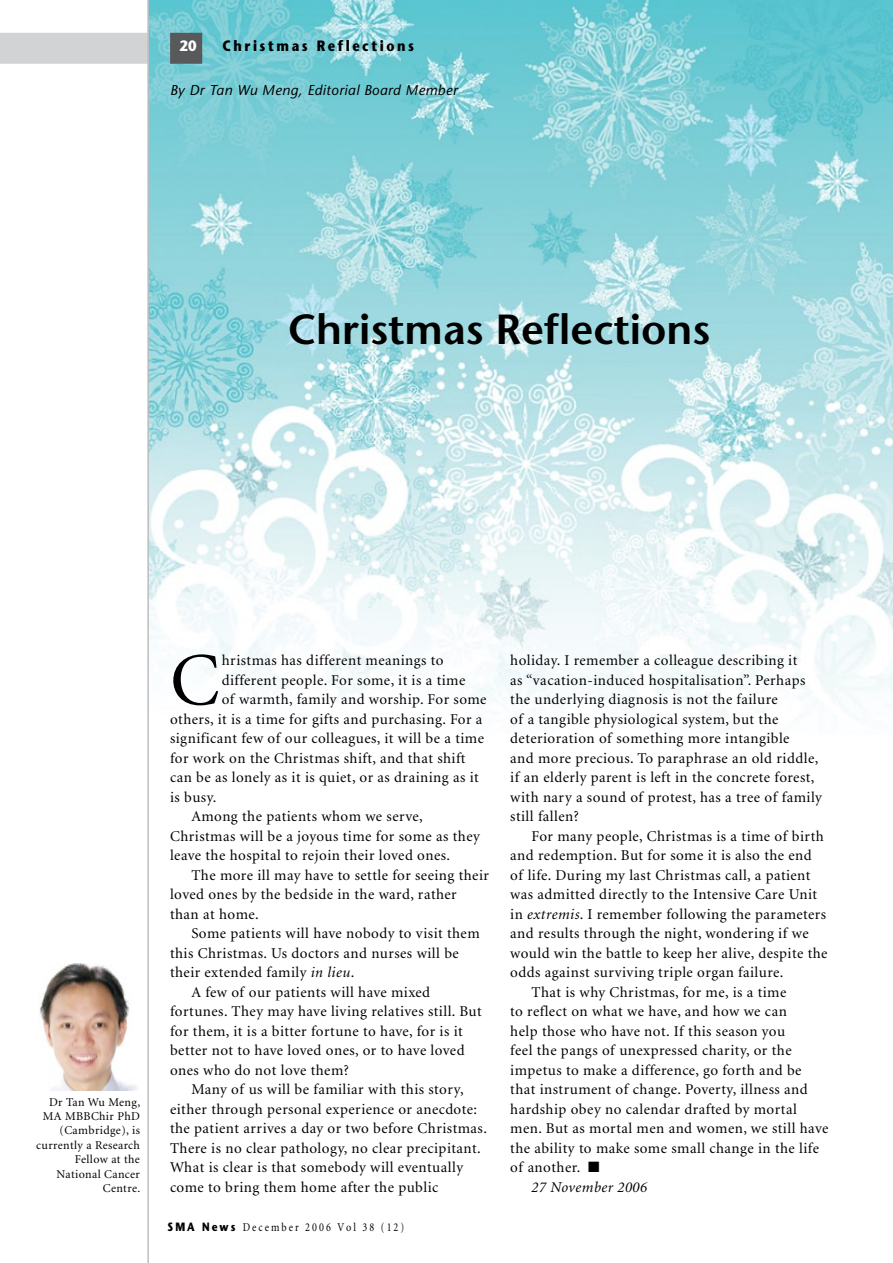
<style>
.page{position:relative;width:893px;height:1263px;background:#fff}
.page>*{position:absolute;margin:0;border:0;box-sizing:border-box;transform-origin:0 0}
.t1{font:75px "Minion";color:#000}
.t2{font:600 42px "Stone Sans";color:#000}
.t3{font:15px/19.5px "Minion";letter-spacing:.03em;color:#000}
.t4{font:700 15px "Stone Sans";letter-spacing:.2em;color:#000;scale:.85 1}
.t5{font:italic 15px "Minion";letter-spacing:.03em;color:#000}
.t6{font:700 15px "Stone Sans";color:#fff;scale:.9 1}
.t7{font:italic 14.25px "Stone Sans";letter-spacing:.03em;color:#000}
.t8{font:12px/14.4px "Minion";letter-spacing:.03em;color:#000;text-align:right}
.t9{font:12px "Minion";letter-spacing:.2em;color:#000;scale:.85 1}
.s1{font-style:italic}
.s2{font-family:"Stone Sans";font-weight:700}
</style>
<div class="page">
<img style="left:149px;top:0;width:744px;height:724px">
<img style="left:40px;top:963px;width:97px;height:127px">
<div style="left:0;top:33px;width:147px;height:31px;background:#d1d3d4"></div>
<div style="left:171px;top:34px;width:30px;height:29px;background:#58595b"></div>
<div style="left:170px;top:33px;width:32px;height:31px;border:2px solid #58595b"></div>
<hr style="left:147px;top:0;width:2px;height:1263px;background:#bcbdbf">
<p class="t6" style="left:180px;top:37px;width:20px">20</p>
<p class="t4" style="left:222px;top:37px;width:227px">Christmas Reflections</p>
<p class="t7" style="left:170px;top:82px;width:289px">By Dr Tan Wu Meng, Editorial Board Member</p>
<h2 class="t2" style="left:288px;top:304px;width:424px">Christmas Reflections</h2>
<p class="t8" style="left:36px;top:1095px;width:106px">Dr Tan Wu Meng,<br>MA MBBChir PhD (Cambridge), is currently a Research<br>Fellow at the<br>National Cancer<br>Centre.</p>
<h1 class="t1" style="left:170px;top:643px;width:51px">C</h1>
<p class="t3" style="left:222px;top:651px;width:223px">hristmas has different meanings to</p>
<p class="t3" style="left:222px;top:671px;width:245px">different people. For some, it is a time</p>
<p class="t3" style="left:222px;top:690px;width:266px">of warmth, family and worship. For some</p>
<p class="t3" style="left:170px;top:710px;width:314px">others, it is a time for gifts and purchasing. For a</p>
<p class="t3" style="left:170px;top:729px;width:315px">significant few of our colleagues, it will be a time</p>
<p class="t3" style="left:170px;top:749px;width:297px">for work on the Christmas shift, and that shift</p>
<p class="t3" style="left:170px;top:768px;width:310px">can be as lonely as it is quiet, or as draining as it</p>
<p class="t3" style="left:170px;top:788px;width:48px">is busy.</p>
<p class="t3" style="left:191px;top:807px;width:233px">Among the patients whom we serve,</p>
<p class="t3" style="left:170px;top:827px;width:311px">Christmas will be a joyous time for some as they</p>
<p class="t3" style="left:170px;top:846px;width:282px">leave the hospital to rejoin their loved ones.</p>
<p class="t3" style="left:191px;top:866px;width:299px">The more ill may have to settle for seeing their</p>
<p class="t3" style="left:170px;top:885px;width:288px">loved ones by the bedside in the ward, rather</p>
<p class="t3" style="left:170px;top:905px;width:90px">than at home.</p>
<p class="t3" style="left:191px;top:924px;width:290px">Some patients will have nobody to visit them</p>
<p class="t3" style="left:170px;top:944px;width:290px">this Christmas. Us doctors and nurses will be</p>
<p class="t3" style="left:170px;top:963px;width:186px">their extended family <span class="s1">in lieu</span>.</p>
<p class="t3" style="left:191px;top:983px;width:240px">A few of our patients will have mixed</p>
<p class="t3" style="left:170px;top:1002px;width:313px">fortunes. They may have living relatives still. But</p>
<p class="t3" style="left:170px;top:1022px;width:294px">for them, it is a bitter fortune to have, for is it</p>
<p class="t3" style="left:170px;top:1041px;width:296px">better not to have loved ones, or to have loved</p>
<p class="t3" style="left:170px;top:1061px;width:180px">ones who do not love them?</p>
<p class="t3" style="left:191px;top:1080px;width:274px">Many of us will be familiar with this story,</p>
<p class="t3" style="left:170px;top:1100px;width:309px">either through personal experience or anecdote:</p>
<p class="t3" style="left:170px;top:1119px;width:318px">the patient arrives a day or two before Christmas.</p>
<p class="t3" style="left:170px;top:1139px;width:312px">There is no clear pathology, no clear precipitant.</p>
<p class="t3" style="left:170px;top:1158px;width:294px">What is clear is that somebody will eventually</p>
<p class="t3" style="left:170px;top:1178px;width:270px">come to bring them home after the public</p>
<p class="t9" style="left:168px;top:1221px;width:280px"><span class="s2">SMA News</span> December 2006 Vol 38 (12)</p>
<p class="t3" style="left:510px;top:651px;width:313px">holiday. I remember a colleague describing it<br>as “vacation-induced hospitalisation”. Perhaps the underlying diagnosis is not the failure<br>of a tangible physiological system, but the deterioration of something more intangible<br>and more precious. To paraphrase an old riddle, if an elderly parent is left in the concrete forest, with nary a sound of protest, has a tree of family still fallen?</p>
<p class="t3" style="left:531px;top:827px;width:294px">For many people, Christmas is a time of birth</p>
<p class="t3" style="left:510px;top:846px;width:303px">and redemption. But for some it is also the end</p>
<p class="t3" style="left:510px;top:866px;width:302px">of life. During my last Christmas call, a patient</p>
<p class="t3" style="left:510px;top:885px;width:308px">was admitted directly to the Intensive Care Unit</p>
<p class="t3" style="left:510px;top:905px;width:317px">in <span class="s1">extremis</span>. I remember following the parameters</p>
<p class="t3" style="left:510px;top:924px;width:300px">and results through the night, wondering if we</p>
<p class="t3" style="left:510px;top:944px;width:319px">would win the battle to keep her alive, despite the</p>
<p class="t3" style="left:510px;top:963px;width:275px">odds against surviving triple organ failure.</p>
<p class="t3" style="left:531px;top:983px;width:256px">That is why Christmas, for me, is a time</p>
<p class="t3" style="left:510px;top:1002px;width:278px">to reflect on what we have, and how we can</p>
<p class="t3" style="left:510px;top:1022px;width:276px">help those who have not. If this season you</p>
<p class="t3" style="left:510px;top:1041px;width:283px">feel the pangs of unexpressed charity, or the</p>
<p class="t3" style="left:510px;top:1061px;width:293px">impetus to make a difference, go forth and be</p>
<p class="t3" style="left:510px;top:1080px;width:299px">that instrument of change. Poverty, illness and</p>
<p class="t3" style="left:510px;top:1100px;width:288px">hardship obey no calendar drafted by mortal</p>
<p class="t3" style="left:510px;top:1119px;width:320px">men. But as mortal men and women, we still have</p>
<p class="t3" style="left:510px;top:1139px;width:310px">the ability to make some small change in the life</p>
<p class="t3" style="left:510px;top:1158px;width:91px">of another. ■</p>
<p class="t5" style="left:531px;top:1180px;width:117px">27 November 2006</p>
</div>
